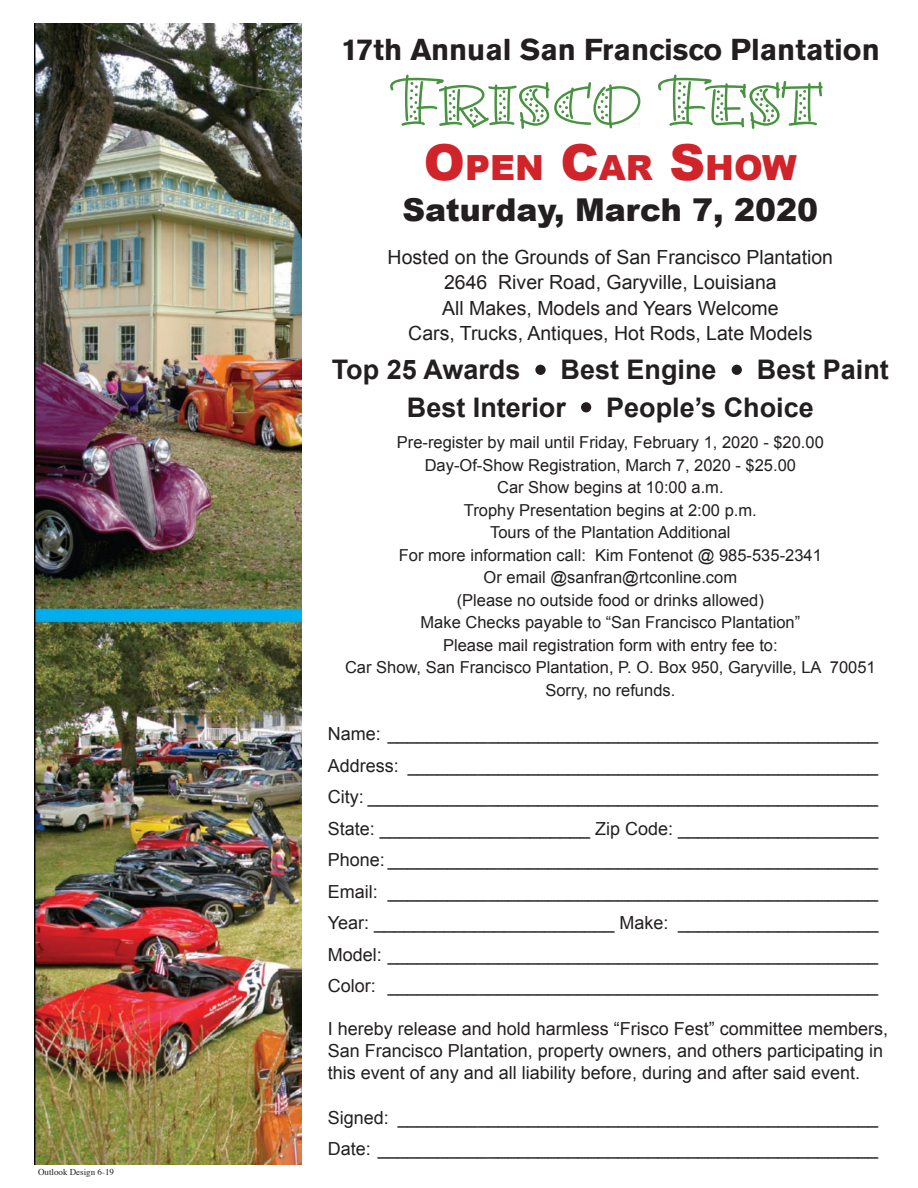
<style>
.page{position:relative;width:918px;height:1188px;background:#fff}
.page>*{position:absolute;margin:0;border:0;box-sizing:border-box;transform-origin:0 0}
.t1{font:61.5px "Bermuda LP Dots";color:#499242}
.t2{font:900 34.65px "Arial";color:#d1232a}
.t3{font:900 31.5px "Arial";color:#231f20}
.t4{font:700 30px "Akzidenz Grotesk BE";color:#231f20}
.t5{font:700 27px "Arial";color:#231f20}
.t6{font:19.5px "Arial";color:#231f20}
.t7{font:18px/21.6px "Arial";color:#231f20}
.t8{font:16.5px "Arial";color:#231f20}
.t9{font:9px "Times";color:#231f20}
.s1{font-size:49.5px}
</style>
<div class="page">
<div style="left:535px;top:365px;width:11px;height:10px;background:#231f20;border-radius:50%"></div>
<div style="left:732px;top:365px;width:10px;height:10px;background:#231f20;border-radius:50%"></div>
<div style="left:581px;top:402px;width:10px;height:10px;background:#231f20;border-radius:50%"></div>
<img style="left:35px;top:23px;width:266px;height:1142px">
<p class="t9" style="left:38px;top:1164px;width:77px">Outlook Design 6-19</p>
<p class="t4" style="left:341px;top:32px;width:540px">17th Annual San Francisco Plantation</p>
<p class="t1" style="left:399px;top:64px;width:425px">Frisco Fest</p>
<p class="t2" style="left:424px;top:142px;width:375px"><span class="s1">O</span>PEN <span class="s1">C</span>AR <span class="s1">S</span>HOW</p>
<p class="t3" style="left:402px;top:186px;width:417px">Saturday, March 7, 2020</p>
<p class="t6" style="left:388px;top:244px;width:447px">Hosted on the Grounds of San Francisco Plantation</p>
<p class="t6" style="left:444px;top:270px;width:334px">2646 River Road, Garyville, Louisiana</p>
<p class="t6" style="left:442px;top:295px;width:338px">All Makes, Models and Years Welcome</p>
<p class="t6" style="left:408px;top:321px;width:406px">Cars, Trucks, Antiques, Hot Rods, Late Models</p>
<p class="t5" style="left:332px;top:352px;width:190px">Top 25 Awards</p>
<p class="t5" style="left:561px;top:352px;width:158px">Best Engine</p>
<p class="t5" style="left:757px;top:352px;width:134px">Best Paint</p>
<p class="t5" style="left:407px;top:389px;width:161px">Best Interior</p>
<p class="t5" style="left:606px;top:389px;width:209px">People’s Choice</p>
<p class="t8" style="left:397px;top:432px;width:429px">Pre-register by mail until Friday, February 1, 2020 - $20.00</p>
<p class="t8" style="left:425px;top:454px;width:373px">Day-Of-Show Registration, March 7, 2020 - $25.00</p>
<p class="t8" style="left:497px;top:477px;width:228px">Car Show begins at 10:00 a.m.</p>
<p class="t8" style="left:464px;top:499px;width:294px">Trophy Presentation begins at 2:00 p.m.</p>
<p class="t8" style="left:490px;top:522px;width:242px">Tours of the Plantation Additional</p>
<p class="t8" style="left:399px;top:544px;width:424px">For more information call: Kim Fontenot @ 985-535-2341</p>
<p class="t8" style="left:484px;top:567px;width:255px">Or email @sanfran@rtconline.com</p>
<p class="t8" style="left:457px;top:589px;width:309px">(Please no outside food or drinks allowed)</p>
<p class="t8" style="left:421px;top:612px;width:381px">Make Checks payable to “San Francisco Plantation”</p>
<p class="t8" style="left:443px;top:634px;width:336px">Please mail registration form with entry fee to:</p>
<p class="t8" style="left:345px;top:657px;width:532px">Car Show, San Francisco Plantation, P. O. Box 950, Garyville, LA 70051</p>
<p class="t8" style="left:545px;top:679px;width:131px">Sorry, no refunds.</p>
<p class="t7" style="left:328px;top:723px;width:552px">Name: _________________________________________________</p>
<p class="t7" style="left:328px;top:755px;width:552px">Address: _______________________________________________</p>
<p class="t7" style="left:328px;top:786px;width:552px">City: ___________________________________________________</p>
<p class="t7" style="left:328px;top:818px;width:552px">State: _____________________ Zip Code: ____________________</p>
<p class="t7" style="left:328px;top:849px;width:552px">Phone: _________________________________________________</p>
<p class="t7" style="left:328px;top:881px;width:552px">Email: _________________________________________________</p>
<p class="t7" style="left:328px;top:912px;width:552px">Year: ________________________ Make: ____________________</p>
<p class="t7" style="left:328px;top:944px;width:552px">Model: _________________________________________________</p>
<p class="t7" style="left:328px;top:975px;width:552px">Color: _________________________________________________</p>
<p class="t7" style="left:328px;top:1018px;width:562px">I hereby release and hold harmless “Frisco Fest” committee members,<br>San Francisco Plantation, property owners, and others participating in this event of any and all liability before, during and after said event.</p>
<p class="t7" style="left:328px;top:1107px;width:552px">Signed: ________________________________________________</p>
<p class="t7" style="left:328px;top:1138px;width:552px">Date: __________________________________________________</p>
</div>
